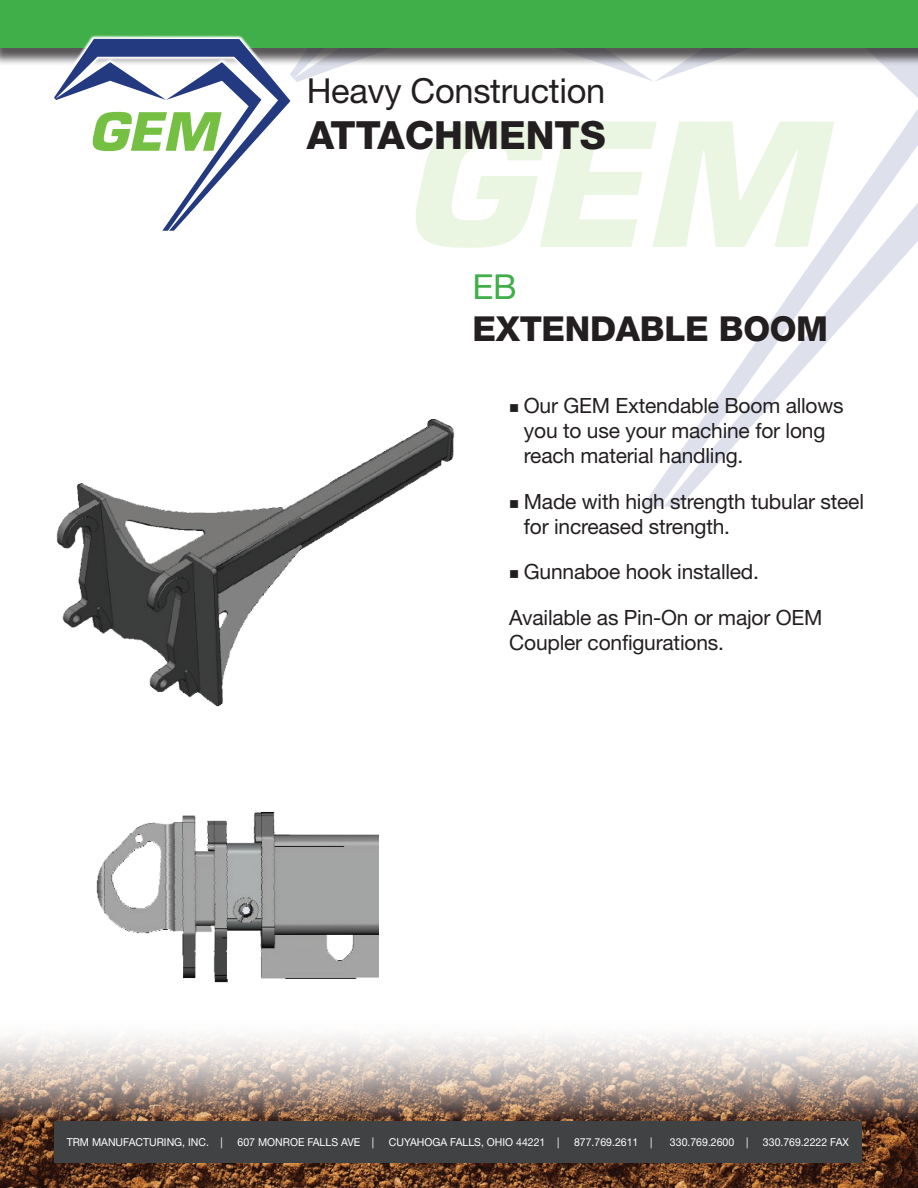
<style>
.page{position:relative;width:918px;height:1188px;background:#fff}
.page>*{position:absolute;margin:0;border:0;box-sizing:border-box;transform-origin:0 0}
.t1{font:800 38.85px "Helvetica Neue";color:#231f20}
.t2{font:34.5px "Helvetica Neue";letter-spacing:-.01em;color:#231f20}
.t3{font:800 34.5px "Helvetica Neue";letter-spacing:-.01em;color:#231f20}
.t4{font:34.5px "Helvetica Neue";color:#40ae49}
.t5{font:21px/25.2px "Helvetica Neue";letter-spacing:-.01em;color:#231f20}
.t6{font:10.95px "Helvetica Neue";color:#fff;scale:.96 1}
</style>
<div class="page">
<svg style="left:294px;top:67px;width:624px;height:440px"></svg>
<svg style="left:409px;top:120px;width:425px;height:128px"></svg>
<img style="left:0;top:1036px;width:918px;height:152px">
<div style="left:54px;top:1121px;width:808px;height:41px;background:#414243"></div>
<img style="left:96px;top:812px;width:282px;height:171px">
<img style="left:56px;top:382px;width:481px;height:325px">
<div style="left:0;top:0;width:918px;height:67px;background:#231f20;opacity:.75"></div>
<div style="left:0;top:0;width:918px;height:48px;background:#40ae49"></div>
<svg style="left:50px;top:35px;width:244px;height:67px"></svg>
<svg style="left:54px;top:39px;width:236px;height:192px"></svg>
<svg style="left:91px;top:112px;width:131px;height:39px"></svg>
<svg style="left:524px;top:413px;width:13px;height:1px"></svg>
<svg style="left:524px;top:509px;width:13px;height:1px"></svg>
<svg style="left:524px;top:579px;width:13px;height:1px"></svg>
<p class="t2" style="left:307px;top:70px;width:300px">Heavy Construction</p>
<p class="t1" style="left:307px;top:112px;width:301px">ATTACHMENTS</p>
<p class="t4" style="left:472px;top:266px;width:46px">EB</p>
<p class="t3" style="left:472px;top:308px;width:357px">EXTENDABLE BOOM</p>
<p class="t5" style="left:524px;top:393px;width:321px;text-indent:-15px">■ Our GEM Extendable Boom allows you to use your machine for long reach material handling.</p>
<p class="t5" style="left:524px;top:488px;width:342px;text-indent:-15px">■ Made with high strength tubular steel for increased strength.</p>
<p class="t5" style="left:509px;top:559px;width:251px">■ Gunnaboe hook installed.</p>
<p class="t5" style="left:509px;top:605px;width:315px">Available as Pin-On or major OEM<br>Coupler configurations.</p>
<p class="t6" style="left:67px;top:1136px;width:164px">TRM MANUFACTURING, INC. |</p>
<p class="t6" style="left:238px;top:1136px;width:144px">607 MONROE FALLS AVE |</p>
<p class="t6" style="left:389px;top:1136px;width:179px">CUYAHOGA FALLS, OHIO 44221 |</p>
<p class="t6" style="left:574px;top:1136px;width:83px">877.769.2611 |</p>
<p class="t6" style="left:670px;top:1136px;width:83px">330.769.2600 |</p>
<p class="t6" style="left:763px;top:1136px;width:91px">330.769.2222 FAX</p>
</div>
